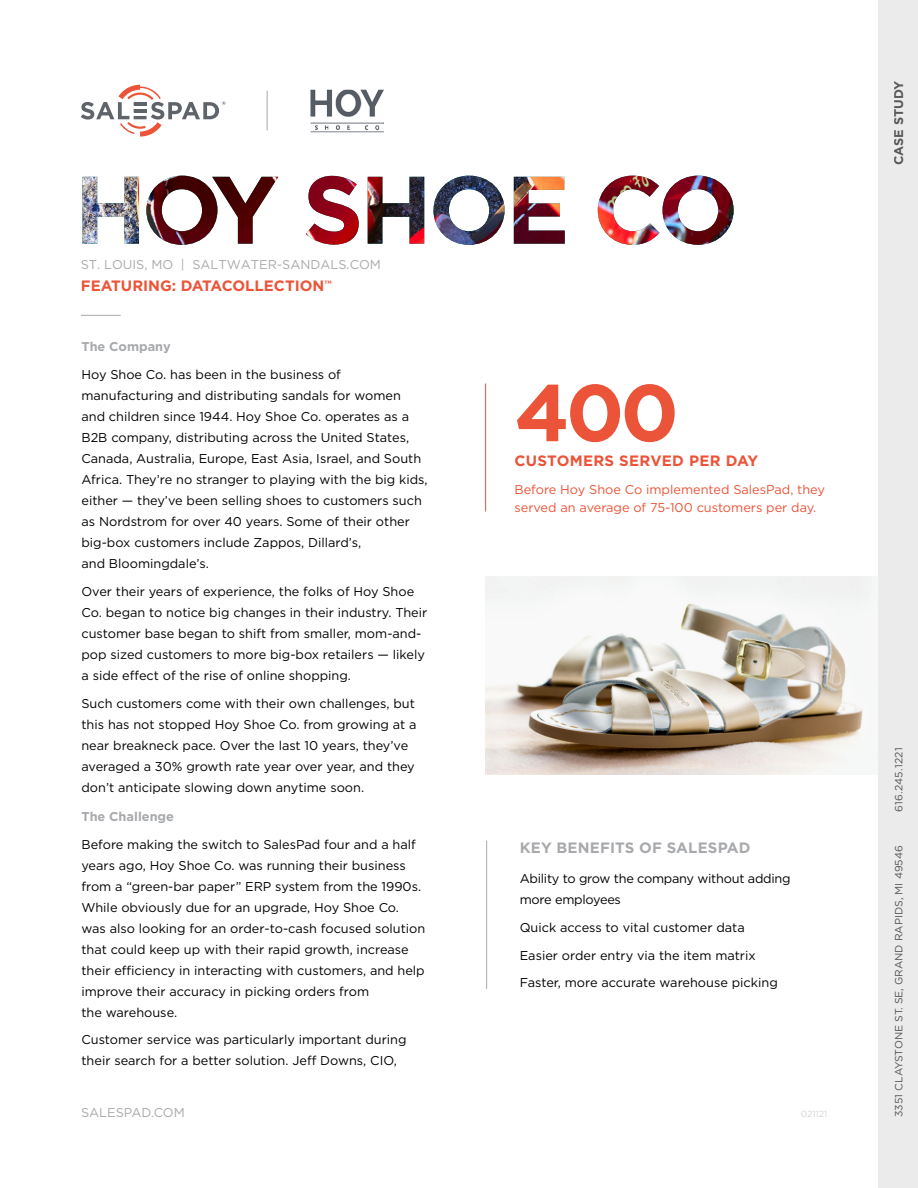
<style>
.page{position:relative;width:918px;height:1188px;background:#fff}
.page>*{position:absolute;margin:0;border:0;box-sizing:border-box;transform-origin:0 0}
.t1{font:700 80.25px "Gotham";color:#eb5438}
.t2{font:700 15px "Gotham";color:#eb5438}
.t3{font:700 15px "Gotham";letter-spacing:.01em;color:#a7a9ac}
.t4{font:700 15px "Gotham";letter-spacing:.02em;color:#eb5438}
.t5{font:12.75px/21px "Gotham";color:#000}
.t6{font:12.75px/18px "Gotham";color:#eb5438}
.t7{font:12.75px/21px "Gotham";letter-spacing:-.02em;color:#000}
.t8{font:12.75px "Gotham";color:#a7a9ac}
.t9{font:700 12.75px "Gotham";color:#a7a9ac}
.t10{font:700 12.75px "Gotham";color:#414042}
.t11{font:10.5px "Gotham";color:#545456}
.t12{font:10.5px "Gotham";letter-spacing:.03em;color:#545456}
.t13{font:9px "Gotham";color:#d3d5d6}
</style>
<div class="page">
<img style="left:485px;top:576px;width:392px;height:199px">
<div style="left:878px;top:0;width:40px;height:1188px;background:#ebebec"></div>
<img style="left:82px;top:176px;width:652px;height:69px">
<hr style="left:81px;top:315px;width:40px;height:1px;background:#a7a9ac">
<hr style="left:485px;top:384px;width:1px;height:128px;background:#eb5438">
<hr style="left:486px;top:841px;width:1px;height:148px;background:#a7a9ac">
<svg style="left:81px;top:85px;width:145px;height:52px"></svg>
<hr style="left:267px;top:91px;width:1px;height:40px;background:#a7a9ac">
<img style="left:310px;top:89px;width:74px;height:43px">
<p class="t8" style="left:81px;top:256px;width:302px">ST. LOUIS, MO | SALTWATER-SANDALS.COM</p>
<p class="t2" style="left:81px;top:275px;width:253px">FEATURING: DATACOLLECTION<sup>™</sup></p>
<p class="t9" style="left:81px;top:339px;width:91px">The Company</p>
<p class="t5" style="left:81px;top:364px;width:348px">Hoy Shoe Co. has been in the business of manufacturing and distributing sandals for women and children since 1944. Hoy Shoe Co. operates as a B2B company, distributing across the United States, Canada, Australia, Europe, East Asia, Israel, and South Africa. They’re no stranger to playing with the big kids, either — they’ve been selling shoes to customers such as Nordstrom for over 40 years. Some of their other big-box customers include Zappos, Dillard’s,<br>and Bloomingdale’s.</p>
<p class="t5" style="left:81px;top:581px;width:347px">Over their years of experience, the folks of Hoy Shoe Co. began to notice big changes in their industry. Their customer base began to shift from smaller, mom-and&shy;pop sized customers to more big-box retailers — likely a side effect of the rise of online shopping.</p>
<p class="t5" style="left:81px;top:692px;width:337px">Such customers come with their own challenges, but this has not stopped Hoy Shoe Co. from growing at a near breakneck pace. Over the last 10 years, they’ve averaged a 30% growth rate year over year, and they don’t anticipate slowing down anytime soon.</p>
<p class="t9" style="left:81px;top:808px;width:94px">The Challenge</p>
<p class="t5" style="left:81px;top:833px;width:345px">Before making the switch to SalesPad four and a half years ago, Hoy Shoe Co. was running their business from a “green-bar paper” ERP system from the 1990s.<br>While obviously due for an upgrade, Hoy Shoe Co. was also looking for an order-to-cash focused solution that could keep up with their rapid growth, increase their efficiency in interacting with customers, and help improve their accuracy in picking orders from<br>the warehouse.</p>
<p class="t5" style="left:81px;top:1029px;width:327px">Customer service was particularly important during their search for a better solution. Jeff Downs, CIO,</p>
<h1 class="t1" style="left:514px;top:360px;width:166px">400</h1>
<p class="t4" style="left:514px;top:451px;width:245px">CUSTOMERS SERVED PER DAY</p>
<p class="t6" style="left:514px;top:480px;width:312px">Before Hoy Shoe Co implemented SalesPad, they served an average of 75-100 customers per day.</p>
<p class="t3" style="left:520px;top:838px;width:232px">KEY BENEFITS OF SALESPAD</p>
<p class="t7" style="left:520px;top:868px;width:272px">Ability to grow the company without adding more employees</p>
<p class="t5" style="left:520px;top:913px;width:260px;line-height:27.8px">Quick access to vital customer data<br>Easier order entry via the item matrix<br>Faster, more accurate warehouse picking</p>
<p class="t8" style="left:81px;top:1105px;width:105px">SALESPAD.COM</p>
<p class="t13" style="left:801px;top:1108px;width:28px">021121</p>
<p class="t10" style="left:890px;top:165px;width:86px;rotate:-90deg">CASE STUDY</p>
<p class="t12" style="left:892px;top:812px;width:66px;rotate:-90deg">616.245.1221</p>
<p class="t11" style="left:892px;top:1117px;width:273px;rotate:-90deg">3351 CLAYSTONE ST. SE, GRAND RAPIDS, MI 49546</p>
</div>
